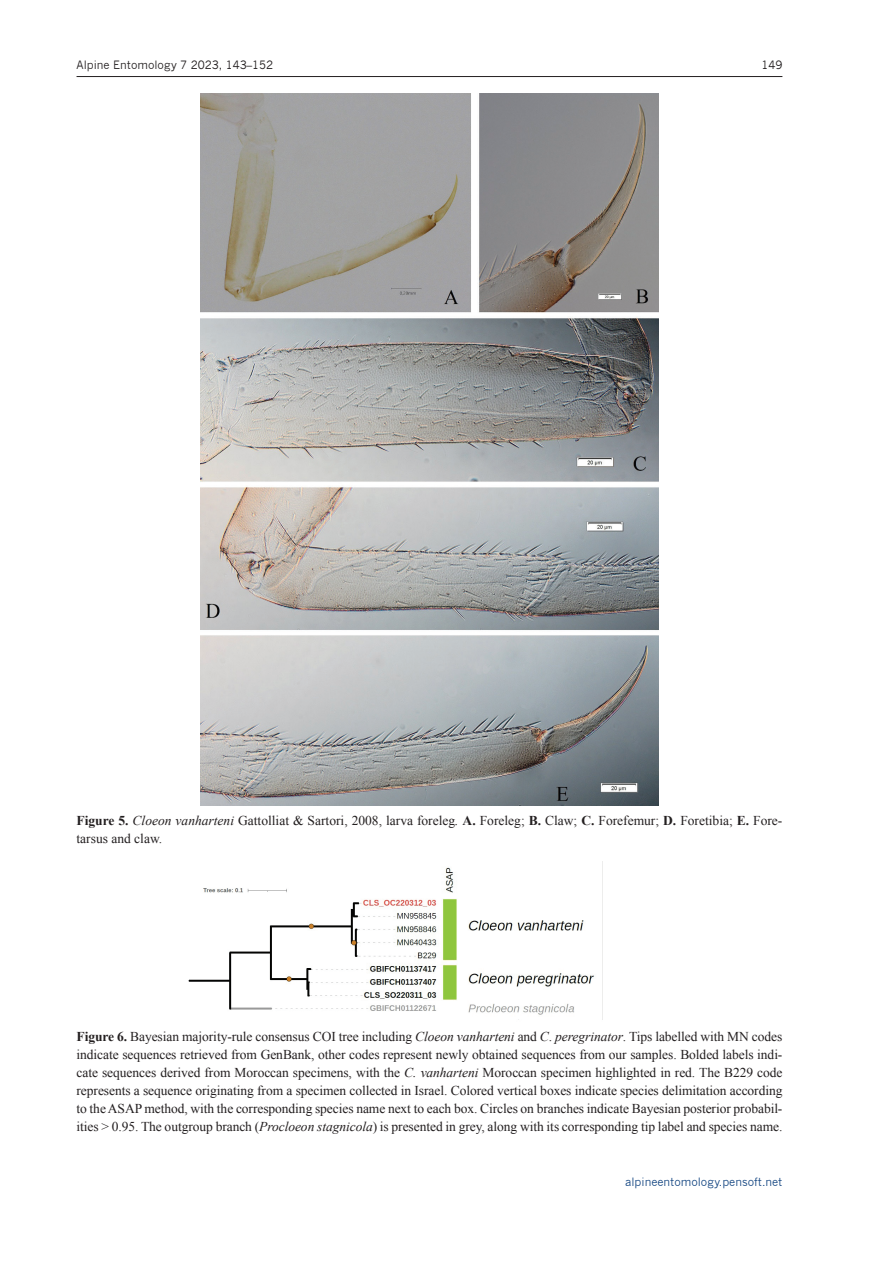
<style>
.page{position:relative;width:893px;height:1263px;background:#fff}
.page>*{position:absolute;margin:0;border:0;box-sizing:border-box;transform-origin:0 0}
.FIG_Caption{font:13.5px/18px "Times New Roman";color:#231f20}
.t1{font:11.25px "News Gothic";color:#231f20}
.t2{font:11.25px "News Gothic";color:#144682}
.s1{font-weight:700}
.s2{font-style:italic}
</style>
<div class="page">
<hr style="left:77px;top:76px;width:705px;height:1px;background:#231f20">
<img style="left:201px;top:94px;width:457px;height:711px">
<img style="left:188px;top:867px;width:406px;height:153px">
<p class="t1" style="left:77px;top:58px;width:198px">Alpine Entomology 7 2023, 143–152</p>
<p class="t1" style="left:761px;top:58px;width:23px">149</p>
<p class="FIG_Caption" style="left:77px;top:811px;width:707px"><span class="s1">Figure 5.</span> <span class="s2">Cloeon vanharteni</span> Gattolliat &amp; Sartori, 2008, larva foreleg<span class="s2">.</span> <span class="s1">A.</span> Foreleg; <span class="s1">B.</span> Claw; <span class="s1">C.</span> Forefemur; <span class="s1">D.</span> Foretibia; <span class="s1">E.</span> Fore&shy;tarsus and claw.</p>
<p class="FIG_Caption" style="left:77px;top:1027px;width:707px;text-align:justify"><span class="s1">Figure 6.</span> Bayesian majority-rule consensus COI tree including <span class="s2">Cloeon vanharteni</span> and <span class="s2">C</span>. <span class="s2">peregrinator</span>. Tips labelled with MN codes indicate sequences retrieved from GenBank, other codes represent newly obtained sequences from our samples. Bolded labels indi&shy;cate sequences derived from Moroccan specimens, with the <span class="s2">C. vanharteni</span> Moroccan specimen highlighted in red. The B229 code represents a sequence originating from a specimen collected in Israel. Colored vertical boxes indicate species delimitation according to the ASAP method, with the corresponding species name next to each box. Circles on branches indicate Bayesian posterior probabil&shy;ities &gt; 0.95. The outgroup branch (<span class="s2">Procloeon stagnicola</span>) is presented in grey, along with its corresponding tip label and species name.</p>
<p class="t2" style="left:625px;top:1175px;width:159px">alpineentomology.pensoft.net</p>
</div>
